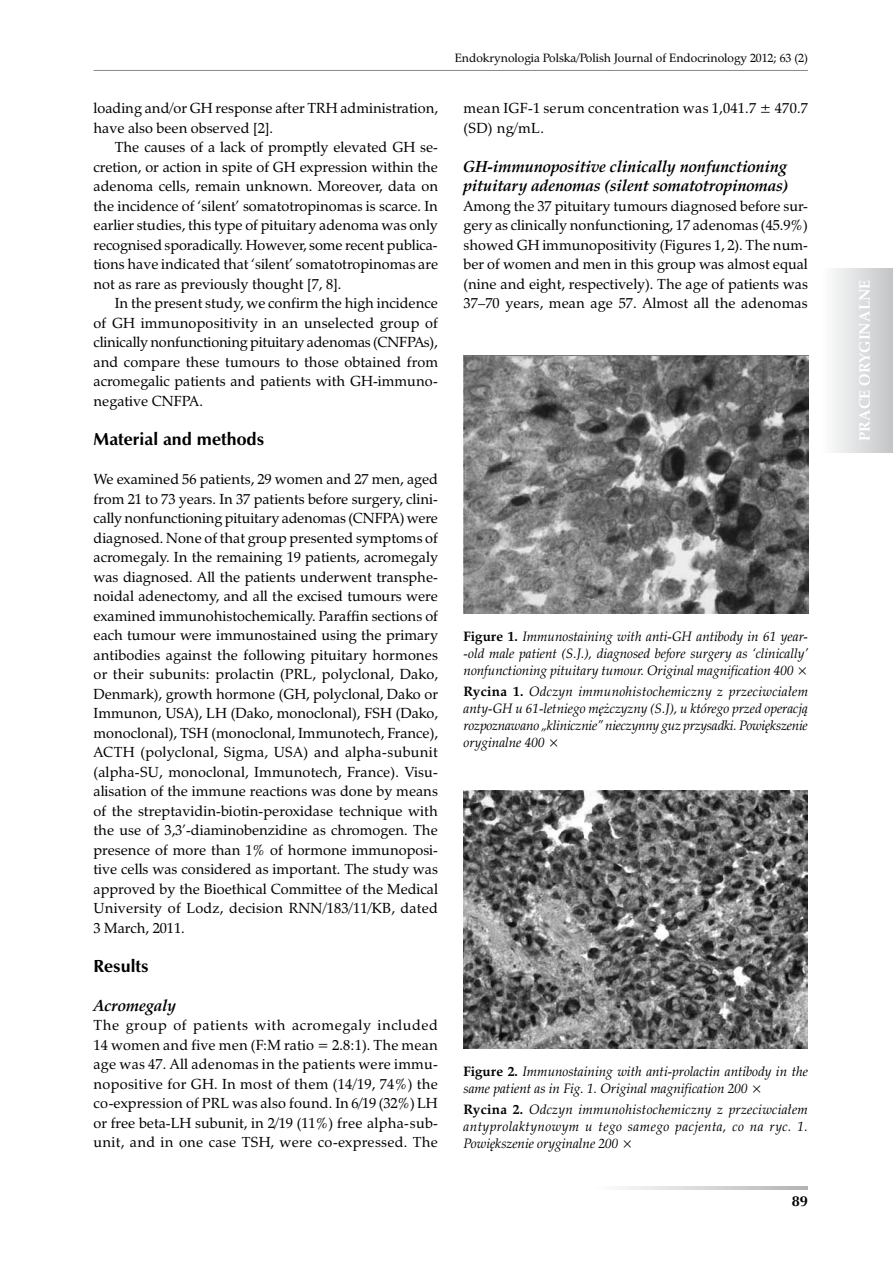
<style>
.page{position:relative;width:893px;height:1263px;background:#fff}
.page>*{position:absolute;margin:0;border:0;box-sizing:border-box;transform-origin:0 0}
.t1{font:700 18px "Zapf Humnst PL";color:#000}
.t2{font:italic 700 16.2px/19.5px "Zapf Calligr PL";color:#000}
.t3{font:700 15px "Zapf Calligr PL";color:#fff}
.t4{font:700 15px "Zapf Humnst PL";color:#000}
.t5{font:14.55px/19.5px "Zapf Calligr PL";color:#000;text-align:justify}
.t6{font:14.55px/19.5px "Zapf Calligr PL";letter-spacing:.02em;color:#000}
.t7{font:italic 13.5px/17px "Zapf Calligr PL";color:#000;text-align:justify}
.t8{font:12px "Zapf Calligr PL";color:#000}
.s1{font-weight:700;font-style:normal}
</style>
<div class="page">
<svg style="left:623px;top:1186px;width:184px;height:3px"></svg>
<hr style="left:94px;top:70px;width:714px;height:1px;background:#87888a">
<div style="left:821px;top:269px;width:72px;height:183px;background:linear-gradient(to right,#fff,#c4c5c7)"></div>
<img style="left:463px;top:356px;width:345px;height:257px">
<img style="left:463px;top:790px;width:345px;height:258px">
<p class="t5" style="left:94px;top:99px;width:346px">loading and/or GH response after TRH administration, have also been observed [2].</p>
<p class="t5" style="left:94px;top:138px;width:346px;text-indent:21px">The causes of a lack of promptly elevated GH se&shy;cretion, or action in spite of GH expression within the adenoma cells, remain unknown. Moreover, data on the incidence of ‘silent’ somatotropinomas is scarce. In earlier studies, this type of pituitary adenoma was only recognised sporadically. However, some recent publica&shy;tions have indicated that ‘silent’ somatotropinomas are not as rare as previously thought [7, 8].</p>
<p class="t5" style="left:94px;top:294px;width:346px;text-indent:21px">In the present study, we confirm the high incidence of GH immunopositivity in an unselected group of clinically nonfunctioning pituitary adenomas (CNFPAs), and compare these tumours to those obtained from acromegalic patients and patients with GH-immuno&shy;negative CNFPA.</p>
<p class="t1" style="left:94px;top:428px;width:172px">Material and methods</p>
<p class="t5" style="left:94px;top:469px;width:346px">We examined 56 patients, 29 women and 27 men, aged from 21 to 73 years. In 37 patients before surgery, clini&shy;cally nonfunctioning pituitary adenomas (CNFPA) were diagnosed. None of that group presented symptoms of acromegaly. In the remaining 19 patients, acromegaly was diagnosed. All the patients underwent transphe&shy;noidal adenectomy, and all the excised tumours were examined immunohistochemically. Paraffin sections of each tumour were immunostained using the primary antibodies against the following pituitary hormones or their subunits: prolactin (PRL, polyclonal, Dako, Denmark), growth hormone (GH, polyclonal, Dako or Immunon, USA), LH (Dako, monoclonal), FSH (Dako, monoclonal), TSH (monoclonal, Immunotech, France), ACTH (polyclonal, Sigma, USA) and alpha-subunit (alpha-SU, monoclonal, Immunotech, France). Visu&shy;alisation of the immune reactions was done by means of the streptavidin-biotin-peroxidase technique with the use of 3,3’-diaminobenzidine as chromogen. The presence of more than 1% of hormone immunoposi&shy;tive cells was considered as important. The study was approved by the Bioethical Committee of the Medical University of Lodz, decision RNN/183/11/KB, dated 3 March, 2011.</p>
<p class="t1" style="left:94px;top:955px;width:57px">Results</p>
<p class="t2" style="left:94px;top:995px;width:84px">Acromegaly</p>
<p class="t5" style="left:94px;top:1015px;width:346px">The group of patients with acromegaly included 14 women and five men (F:M ratio = 2.8:1). The mean age was 47. All adenomas in the patients were immu&shy;nopositive for GH. In most of them (14/19, 74%) the co-expression of PRL was also found. In 6/19 (32%) LH or free beta-LH subunit, in 2/19 (11%) free alpha-sub&shy;unit, and in one case TSH, were co-expressed. The</p>
<p class="t8" style="left:455px;top:51px;width:355px">Endokrynologia Polska/Polish Journal of Endocrinology 2012; 63 (2)</p>
<p class="t6" style="left:463px;top:99px;width:346px">mean IGF-1 serum concentration was 1,041.7 ± 470.7 (SD) ng/mL.</p>
<p class="t2" style="left:463px;top:157px;width:327px">GH-immunopositive clinically nonfunctioning pituitary adenomas (silent somatotropinomas)</p>
<p class="t5" style="left:463px;top:196px;width:346px">Among the 37 pituitary tumours diagnosed before sur&shy;gery as clinically nonfunctioning, 17 adenomas (45.9%) showed GH immunopositivity (Figures 1, 2). The num&shy;ber of women and men in this group was almost equal (nine and eight, respectively). The age of patients was 37–70 years, mean age 57. Almost all the adenomas</p>
<p class="t7" style="left:464px;top:628px;width:346px"><span class="s1">Figure 1.</span> Immunostaining with anti-GH antibody in 61 year--old male patient (S.J.), diagnosed before surgery as ‘clinically’ nonfunctioning pituitary tumour. Original magnification 400 ×</p>
<p class="t7" style="left:464px;top:683px;width:346px"><span class="s1">Rycina 1.</span> Odczyn immunohistochemiczny z przeciwciałem anty-GH u 61-letniego mężczyzny (S.J), u którego przed operacją rozpoznawano „klinicznie” nieczynny guz przysadki. Powiększenie oryginalne 400 ×</p>
<p class="t7" style="left:463px;top:1063px;width:346px"><span class="s1">Figure 2.</span> Immunostaining with anti-prolactin antibody in the same patient as in Fig. 1. Original magnification 200 ×</p>
<p class="t7" style="left:463px;top:1101px;width:346px"><span class="s1">Rycina 2.</span> Odczyn immunohistochemiczny z przeciwciałem antyprolaktynowym u tego samego pacjenta, co na ryc. 1.<br>Powiększenie oryginalne 200 ×</p>
<p class="t4" style="left:792px;top:1192px;width:18px">89</p>
<p class="t3" style="left:855px;top:441px;width:163px;rotate:-90deg">PRACE ORYGINALNE</p>
</div>
